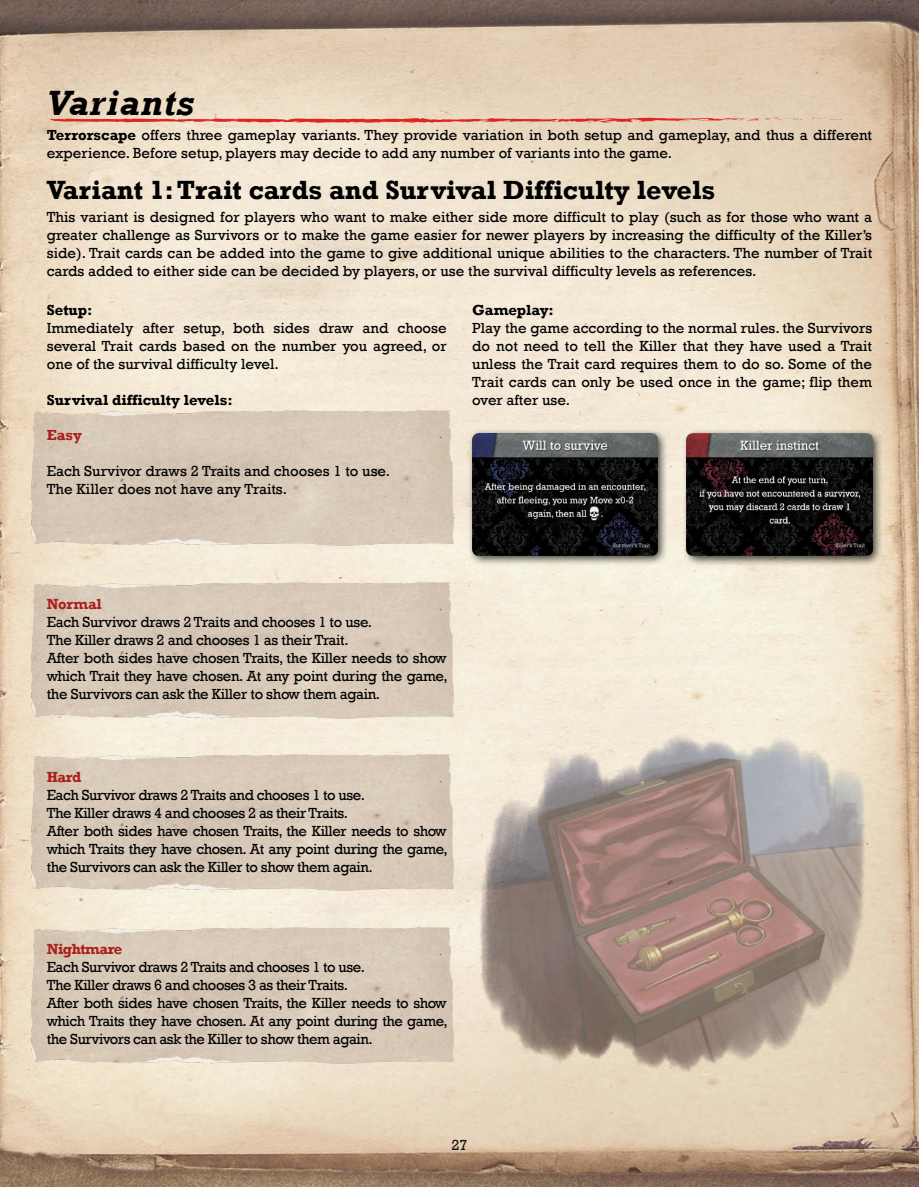
<style>
.page{position:relative;width:919px;height:1187px;background:#fff}
.page>*{position:absolute;margin:0;border:0;box-sizing:border-box;transform-origin:0 0}
.t1{font:italic 700 36px "Rockwell";letter-spacing:.025em;color:#000}
.t2{font:700 27px "Rockwell";color:#000}
.t3{font:15px/18px "Rockwell";letter-spacing:-.02em;color:#000;text-align:justify}
.t4{font:15px/18px "Rockwell";color:#000}
.t5{font:700 15px "Rockwell";color:#000}
.t6{font:700 15px "Rockwell";letter-spacing:-.03em;color:#ac1e1c}
.t7{font:15px "Rockwell";color:#121309}
.s1{font-weight:700}
</style>
<div class="page">
<img style="left:0;top:0;width:918px;height:1186px">
<img style="left:26px;top:410px;width:428px;height:135px">
<img style="left:26px;top:927px;width:407px;height:135px">
<img style="left:26px;top:582px;width:428px;height:136px">
<img style="left:26px;top:755px;width:407px;height:135px">
<div style="left:467px;top:428px;width:201px;height:138px;background:#000;opacity:.75"></div>
<img style="left:472px;top:433px;width:185px;height:122px">
<div style="left:681px;top:428px;width:202px;height:138px;background:#000;opacity:.75"></div>
<img style="left:687px;top:433px;width:185px;height:123px">
<img style="left:433px;top:726px;width:478px;height:354px">
<svg style="left:809px;top:118px;width:40px;height:2px"></svg>
<svg style="left:45px;top:117px;width:757px;height:7px;background:#e69c8a"></svg>
<img style="left:0;top:557px;width:10px;height:582px">
<h1 class="t1" style="left:47px;top:81px;width:149px">Variants</h1>
<p class="t4" style="left:47px;top:126px;width:826px"><span class="s1">Terrorscape</span> offers three gameplay variants. They provide variation in both setup and gameplay, and thus a different experience. Before setup, players may decide to add any number of variants into the game.</p>
<h2 class="t2" style="left:47px;top:174px;width:670px">Variant 1: Trait cards and Survival Difficulty levels</h2>
<p class="t3" style="left:47px;top:208px;width:826px">This variant is designed for players who want to make either side more difficult to play (such as for those who want a greater challenge as Survivors or to make the game easier for newer players by increasing the difficulty of the Killer’s side). Trait cards can be added into the game to give additional unique abilities to the characters. The number of Trait cards added to either side can be decided by players, or use the survival difficulty levels as references.</p>
<p class="t5" style="left:47px;top:300px;width:47px">Setup:</p>
<p class="t3" style="left:47px;top:319px;width:401px">Immediately after setup, both sides draw and choose several Trait cards based on the number you agreed, or one of the survival difficulty level.</p>
<p class="t5" style="left:47px;top:390px;width:187px">Survival difficulty levels:</p>
<p class="t5" style="left:472px;top:300px;width:83px">Gameplay:</p>
<p class="t3" style="left:472px;top:319px;width:401px">Play the game according to the normal rules. the Survivors do not need to tell the Killer that they have used a Trait unless the Trait card requires them to do so. Some of the Trait cards can only be used once in the game; flip them over after use.</p>
<p class="t6" style="left:47px;top:425px;width:37px">Easy</p>
<p class="t4" style="left:47px;top:461px;width:345px">Each Survivor draws 2 Traits and chooses 1 to use.<br>The Killer does not have any Traits.</p>
<p class="t6" style="left:47px;top:595px;width:56px">Normal</p>
<p class="t3" style="left:47px;top:613px;width:402px;text-align:left">Each Survivor draws 2 Traits and chooses 1 to use.<br>The Killer draws 2 and chooses 1 as their Trait.<br>After both sides have chosen Traits, the Killer needs to show which Trait they have chosen. At any point during the game, the Survivors can ask the Killer to show them again.</p>
<p class="t6" style="left:47px;top:767px;width:36px">Hard</p>
<p class="t3" style="left:47px;top:786px;width:402px;text-align:left">Each Survivor draws 2 Traits and chooses 1 to use.<br>The Killer draws 4 and chooses 2 as their Traits.<br>After both sides have chosen Traits, the Killer needs to show which Traits they have chosen. At any point during the game, the Survivors can ask the Killer to show them again.</p>
<p class="t6" style="left:47px;top:940px;width:77px">Nightmare</p>
<p class="t3" style="left:47px;top:958px;width:402px;text-align:left">Each Survivor draws 2 Traits and chooses 1 to use.<br>The Killer draws 6 and chooses 3 as their Traits.<br>After both sides have chosen Traits, the Killer needs to show which Traits they have chosen. At any point during the game, the Survivors can ask the Killer to show them again.</p>
<p class="t7" style="left:451px;top:1136px;width:18px">27</p>
</div>
